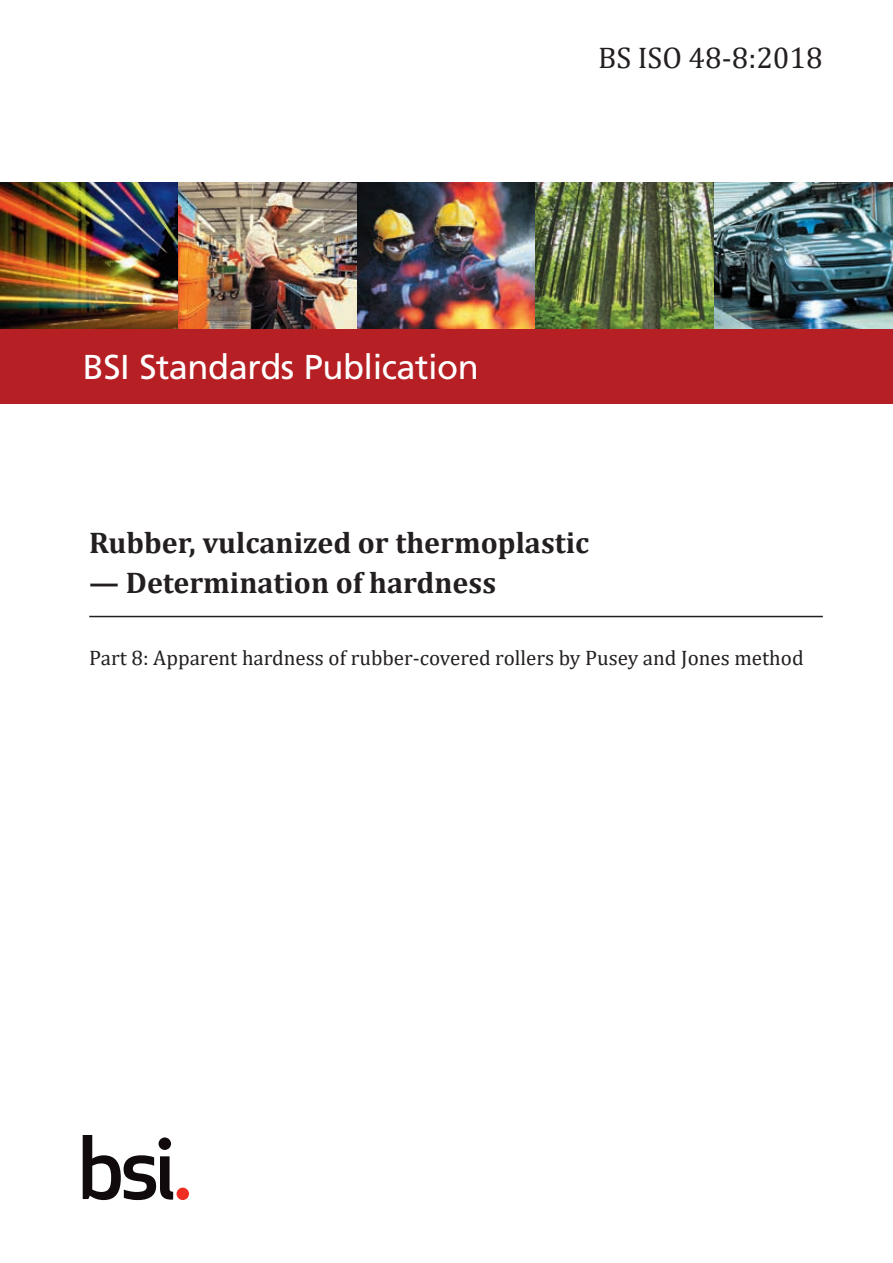
<style>
.page{position:relative;width:893px;height:1263px;background:#fff}
.page>*{position:absolute;margin:0;border:0;box-sizing:border-box;transform-origin:0 0}
.t1{font:34.5px "Frutiger LT Std";letter-spacing:-.015em;color:#fff}
.BS_Cover_Title_A{font:700 30px "Cambria";color:#231f20}
.t2{font:30px "Cambria";color:#231f20}
.BS_Cover_Title_B{font:21px "Cambria";color:#231f20}
</style>
<div class="page">
<img style="left:0;top:183px;width:179px;height:146px">
<img style="left:179px;top:183px;width:178px;height:146px">
<img style="left:357px;top:183px;width:179px;height:146px">
<img style="left:536px;top:183px;width:178px;height:146px">
<img style="left:714px;top:183px;width:179px;height:146px">
<div style="left:0;top:329px;width:893px;height:75px;background:#b62024"></div>
<svg style="left:83px;top:1135px;width:90px;height:65px"></svg>
<div style="left:177px;top:1187px;width:12px;height:13px;background:#ee2e22;border-radius:50%"></div>
<hr style="left:89px;top:616px;width:734px;height:1px;background:#231f20">
<p class="t2" style="left:598px;top:40px;width:226px">BS ISO 48‑8:2018</p>
<h1 class="t1" style="left:83px;top:347px;width:397px">BSI Standards Publication</h1>
<p class="BS_Cover_Title_A" style="left:89px;top:521px;width:501px">Rubber, vulcanized or thermoplastic</p>
<p class="BS_Cover_Title_A" style="left:89px;top:562px;width:408px">— Determination of hardness</p>
<p class="BS_Cover_Title_B" style="left:89px;top:646px;width:716px">Part 8: Apparent hardness of rubber-covered rollers by Pusey and Jones method</p>
</div>
